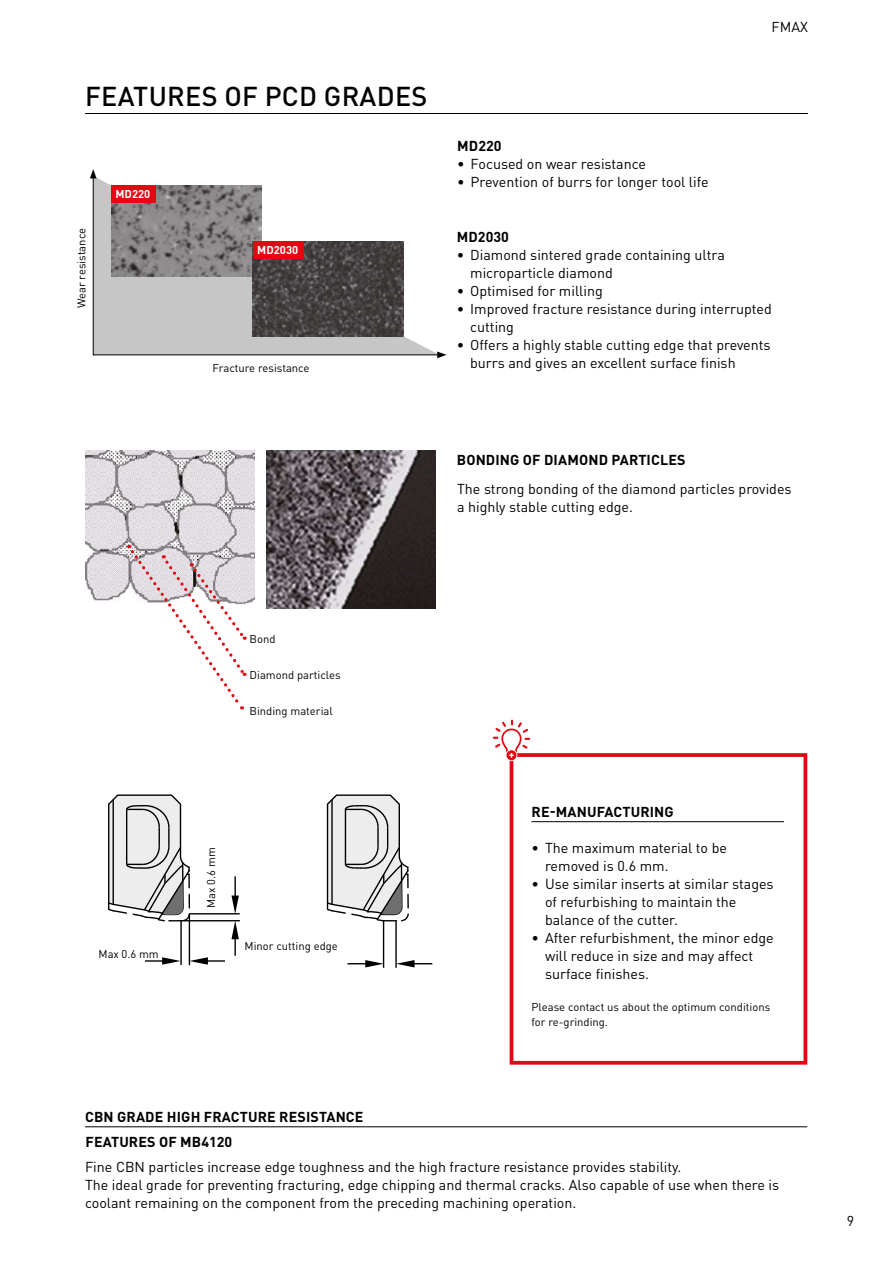
<style>
.page{position:relative;width:893px;height:1263px;background:#fff}
.page>*{position:absolute;margin:0;border:0;box-sizing:border-box;transform-origin:0 0}
.MHG_Subline_18_24pt{font:500 27px "DIN Pro";letter-spacing:.01em;color:#000}
.MHG_Copytext_BASE_9{font:14.25px/18px "DIN Pro";color:#000}
.MHG_Highlight_Headli{font:700 14.25px "DIN Pro";letter-spacing:.01em;color:#000}
.MHG_Copytext_Headlin{font:700 14.25px "DIN Pro";letter-spacing:.01em;color:#000}
.MHG_Copytext_Small_7{font:11.25px "DIN Pro";color:#000}
.MHG_Table_left_align{font:11.25px/14.2px "DIN Pro";color:#000}
.MHG_Table_center_ali{font:11.25px "DIN Pro";color:#000}
.MHG_Table_left_align-2{font:700 11.25px "DIN Pro";color:#fff}
</style>
<div class="page">
<img style="left:85px;top:451px;width:170px;height:153px">
<img style="left:267px;top:451px;width:169px;height:158px">
<svg style="left:93px;top:178px;width:344px;height:177px"></svg>
<svg style="left:90px;top:169px;width:7px;height:9px"></svg>
<svg style="left:437px;top:351px;width:9px;height:7px"></svg>
<img style="left:111px;top:185px;width:150px;height:92px">
<div style="left:111px;top:185px;width:45px;height:18px;background:#e30613"></div>
<img style="left:253px;top:242px;width:150px;height:94px">
<div style="left:253px;top:242px;width:50px;height:17px;background:#e30613"></div>
<div style="left:510px;top:753px;width:297px;height:312px;border:4px solid #e30613"></div>
<svg style="left:493px;top:720px;width:37px;height:41px"></svg>
<svg style="left:108px;top:794px;width:83px;height:128px"></svg>
<svg style="left:326px;top:794px;width:83px;height:128px"></svg>
<hr style="left:234px;top:876px;width:2px;height:21px;background:#000">
<hr style="left:184px;top:920px;width:56px;height:1px;background:#000">
<hr style="left:189px;top:913px;width:51px;height:1px;background:#000">
<svg style="left:231px;top:895px;width:8px;height:19px"></svg>
<svg style="left:231px;top:921px;width:8px;height:35px"></svg>
<hr style="left:180px;top:920px;width:2px;height:45px;background:#000">
<hr style="left:189px;top:914px;width:1px;height:51px;background:#000">
<svg style="left:145px;top:957px;width:36px;height:8px"></svg>
<svg style="left:190px;top:957px;width:35px;height:8px"></svg>
<hr style="left:383px;top:920px;width:1px;height:48px;background:#000">
<hr style="left:395px;top:920px;width:2px;height:48px;background:#000">
<svg style="left:347px;top:960px;width:36px;height:7px"></svg>
<svg style="left:396px;top:960px;width:36px;height:7px"></svg>
<svg style="left:128px;top:545px;width:119px;height:165px"></svg>
<hr style="left:531px;top:821px;width:253px;height:1px;background:#000">
<hr style="left:85px;top:113px;width:723px;height:1px;background:#000">
<hr style="left:85px;top:1126px;width:722px;height:1px;background:#000">
<p class="MHG_Subline_18_24pt" style="left:85px;top:74px;width:344px">FEATURES OF PCD GRADES</p>
<p class="MHG_Table_center_ali" style="left:73px;top:308px;width:82px;rotate:-90deg">Wear resistance</p>
<p class="MHG_Table_left_align-2" style="left:115px;top:185px;width:37px">MD220</p>
<p class="MHG_Table_left_align-2" style="left:257px;top:241px;width:43px">MD2030</p>
<p class="MHG_Table_center_ali" style="left:213px;top:359px;width:98px">Fracture resistance</p>
<p class="MHG_Highlight_Headli" style="left:457px;top:134px;width:46px">MD220</p>
<p class="MHG_Copytext_BASE_9" style="left:457px;top:154px;width:190px">• Focused on wear resistance</p>
<p class="MHG_Copytext_BASE_9" style="left:457px;top:172px;width:253px">• Prevention of burrs for longer tool life</p>
<p class="MHG_Copytext_BASE_9" style="left:771px;top:17px;width:38px">FMAX</p>
<p class="MHG_Highlight_Headli" style="left:457px;top:225px;width:54px">MD2030</p>
<p class="MHG_Copytext_BASE_9" style="left:470px;top:244px;width:256px;text-indent:-14px">• Diamond sintered grade containing ultra microparticle diamond</p>
<p class="MHG_Copytext_BASE_9" style="left:457px;top:280px;width:148px">• Optimised for milling</p>
<p class="MHG_Copytext_BASE_9" style="left:470px;top:298px;width:303px;text-indent:-14px">• Improved fracture resistance during interrupted cutting</p>
<p class="MHG_Copytext_BASE_9" style="left:470px;top:334px;width:302px;text-indent:-14px">• Offers a highly stable cutting edge that prevents burrs and gives an excellent surface finish</p>
<p class="MHG_Highlight_Headli" style="left:457px;top:448px;width:230px">BONDING OF DIAMOND PARTICLES</p>
<p class="MHG_Copytext_BASE_9" style="left:457px;top:479px;width:336px">The strong bonding of the diamond particles provides a highly stable cutting edge.</p>
<p class="MHG_Copytext_Small_7" style="left:250px;top:630px;width:27px">Bond</p>
<p class="MHG_Copytext_Small_7" style="left:250px;top:666px;width:93px">Diamond particles</p>
<p class="MHG_Copytext_Small_7" style="left:250px;top:702px;width:85px">Binding material</p>
<p class="MHG_Copytext_Small_7" style="left:98px;top:945px;width:62px">Max 0.6 mm</p>
<p class="MHG_Copytext_Small_7" style="left:202px;top:908px;width:62px;rotate:-90deg">Max 0.6 mm</p>
<p class="MHG_Copytext_Small_7" style="left:244px;top:937px;width:95px">Minor cutting edge</p>
<p class="MHG_Copytext_Headlin" style="left:532px;top:800px;width:144px">RE-MANUFACTURING</p>
<p class="MHG_Copytext_BASE_9" style="left:545px;top:837px;width:183px;text-indent:-14px">• The maximum material to be removed is 0.6 mm.</p>
<p class="MHG_Copytext_BASE_9" style="left:545px;top:873px;width:230px;text-indent:-14px">• Use similar inserts at similar stages of refurbishing to maintain the balance of the cutter.</p>
<p class="MHG_Copytext_BASE_9" style="left:545px;top:927px;width:230px;text-indent:-14px">• After refurbishment, the minor edge will reduce in size and may affect surface finishes.</p>
<p class="MHG_Table_left_align" style="left:531px;top:999px;width:240px">Please contact us about the optimum conditions for re-grinding.</p>
<p class="MHG_Copytext_Headlin" style="left:85px;top:1105px;width:280px">CBN GRADE HIGH FRACTURE RESISTANCE</p>
<p class="MHG_Highlight_Headli" style="left:85px;top:1130px;width:148px">FEATURES OF MB4120</p>
<p class="MHG_Copytext_BASE_9" style="left:85px;top:1156px;width:598px">Fine CBN particles increase edge toughness and the high fracture resistance provides stability.</p>
<p class="MHG_Copytext_BASE_9" style="left:85px;top:1174px;width:696px">The ideal grade for preventing fracturing, edge chipping and thermal cracks. Also capable of use when there is coolant remaining on the component from the preceding machining operation.</p>
<p class="MHG_Copytext_BASE_9" style="left:847px;top:1210px;width:9px">9</p>
</div>
